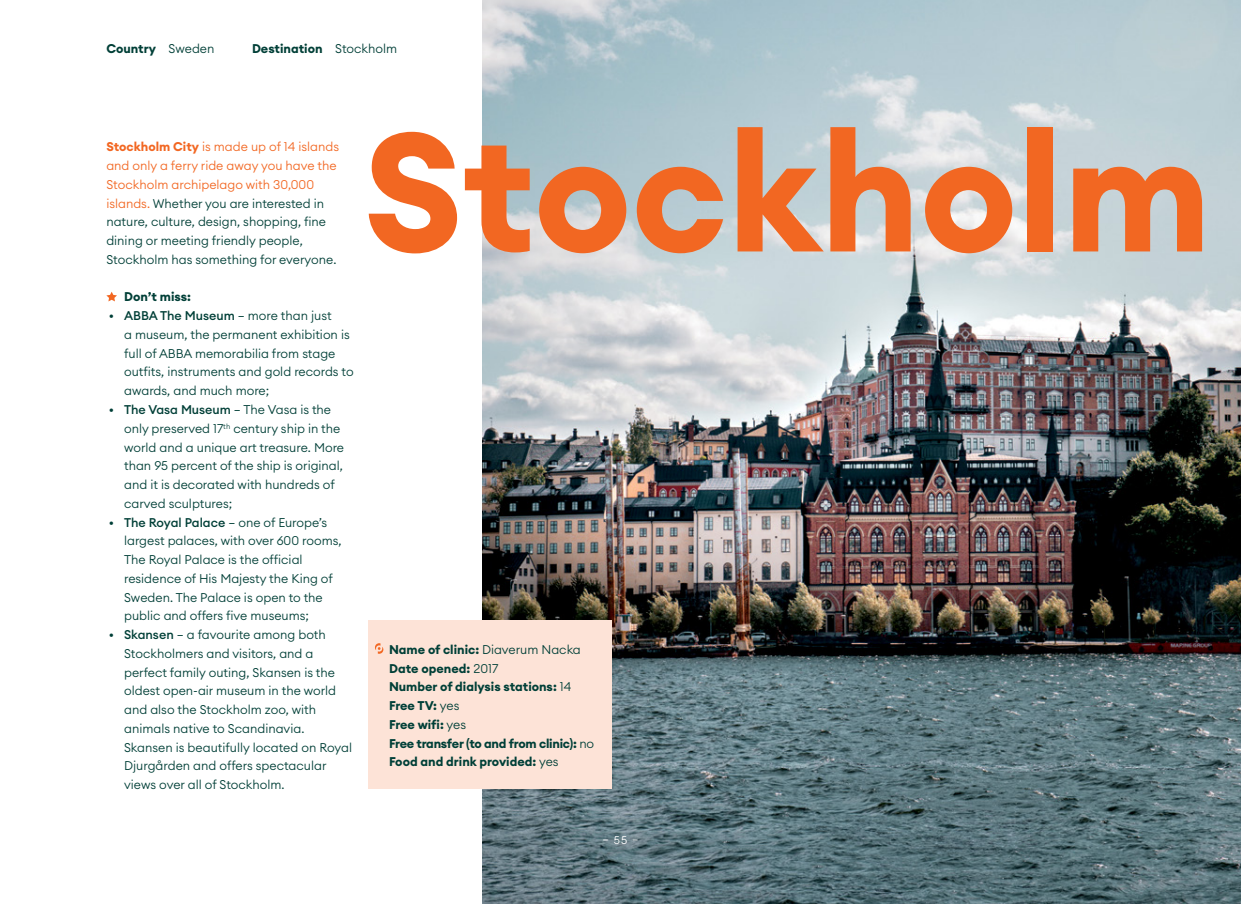
<style>
.page{position:relative;width:1241px;height:904px;background:#fff}
.page>*{position:absolute;margin:0;border:0;box-sizing:border-box;transform-origin:0 0}
.t1{font:700 165.62px "Euclid Circular A";color:#f26722}
.t2{font:300 12.5px/18.8px "Euclid Circular A";color:#003f37}
.t3{font:700 12.5px/18.8px "Euclid Circular A";color:#003f37}
.t4{font:300 11.25px "Euclid Circular A";color:#fff}
.s1{font-weight:300}
.s2{font-weight:700;color:#f26722}
.s3{color:#f26722}
.s4{font-weight:500}
</style>
<div class="page">
<img style="left:482px;top:0;width:758px;height:904px">
<svg style="left:106px;top:292px;width:11px;height:9px"></svg>
<div style="left:368px;top:620px;width:243px;height:169px;background:#fde3d7"></div>
<svg style="left:375px;top:643px;width:8px;height:10px"></svg>
<p class="t3" style="left:106px;top:39px;width:110px">Country <span class="s1">Sweden</span></p>
<p class="t3" style="left:252px;top:39px;width:147px">Destination <span class="s1">Stockholm</span></p>
<p class="t2" style="left:106px;top:137px;width:234px"><span class="s2">Stockholm City</span> <span class="s3">is made up of 14 islands and only a ferry ride away you have the Stockholm archipelago with 30,000 islands.</span> Whether you are interested in nature, culture, design, shopping, fine dining or meeting friendly people, Stockholm has something for everyone.</p>
<p class="t3" style="left:124px;top:288px;width:68px">Don’t miss:</p>
<p class="t2" style="left:124px;top:306px;width:231px;text-indent:-15px">• <span class="s4">ABBA The Museum</span> – more than just<br>a museum, the permanent exhibition is full of ABBA memorabilia from stage outfits, instruments and gold records to awards, and much more;</p>
<p class="t2" style="left:124px;top:400px;width:221px;text-indent:-15px">• <span class="s4">The Vasa Museum</span> – The Vasa is the only preserved 17<sup>th</sup> century ship in the world and a unique art treasure. More than 95 percent of the ship is original, and it is decorated with hundreds of carved sculptures;</p>
<p class="t2" style="left:124px;top:512px;width:219px;text-indent:-15px">• <span class="s4">The Royal Palace</span> – one of Europe’s largest palaces, with over 600 rooms, The Royal Palace is the official residence of His Majesty the King of Sweden. The Palace is open to the public and offers five museums;</p>
<p class="t2" style="left:124px;top:625px;width:229px;text-indent:-15px">• <span class="s4">Skansen</span> – a favourite among both Stockholmers and visitors, and a perfect family outing, Skansen is the oldest open-air museum in the world and also the Stockholm zoo, with animals native to Scandinavia.<br>Skansen is beautifully located on Royal Djurgården and offers spectacular views over all of Stockholm.</p>
<h1 class="t1" style="left:363px;top:86px;width:849px">Stockholm</h1>
<p class="t3" style="left:389px;top:640px;width:206px">Name of clinic: <span class="s1">Diaverum Nacka<br></span>Date opened: <span class="s1">2017<br></span>Number of dialysis stations: <span class="s1">14<br></span>Free TV: <span class="s1">yes<br></span>Free wifi: <span class="s1">yes<br></span>Free transfer (to and from clinic): <span class="s1">no<br></span>Food and drink provided: <span class="s1">yes</span></p>
<p class="t4" style="left:602px;top:832px;width:38px">— 55 —</p>
</div>
